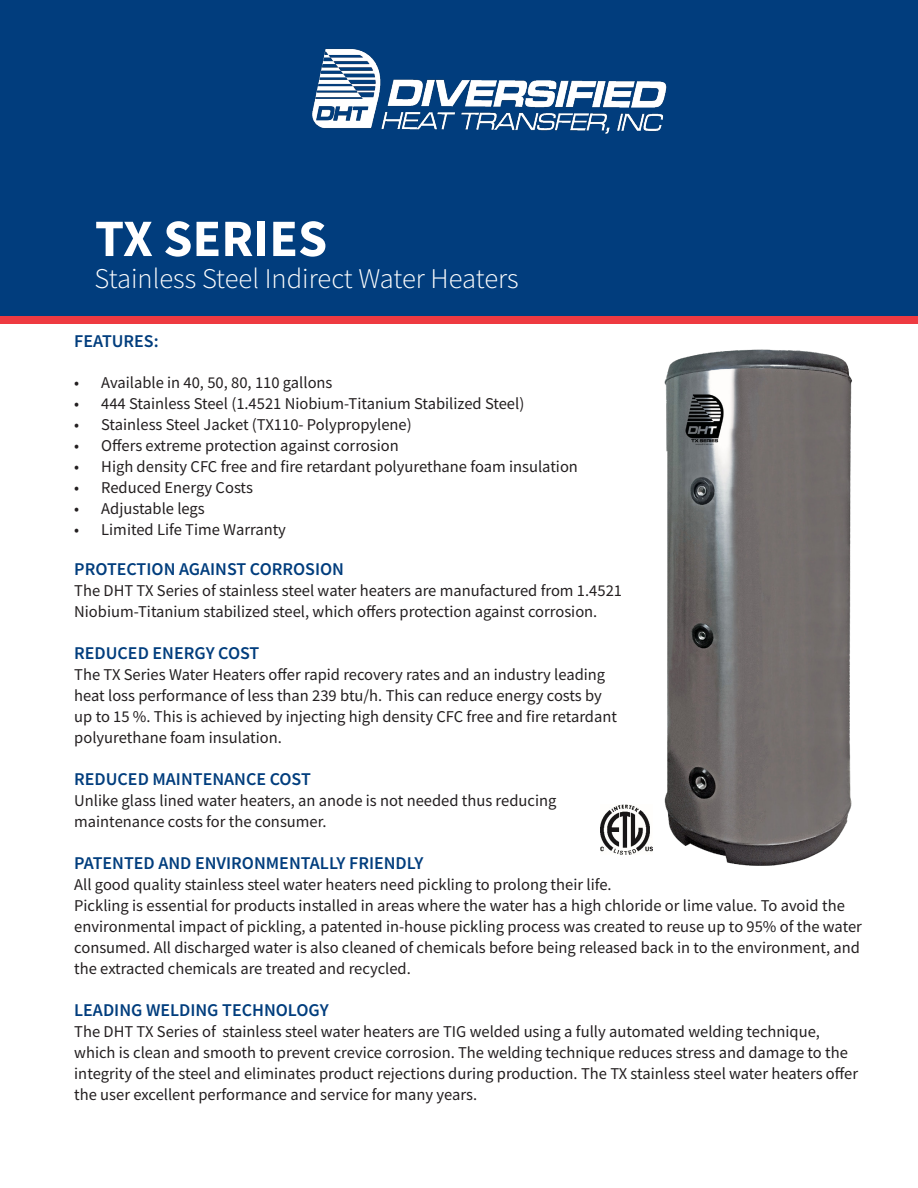
<style>
.page{position:relative;width:918px;height:1188px;background:#fff}
.page>*{position:absolute;margin:0;border:0;box-sizing:border-box;transform-origin:0 0}
.t1{font:700 52.5px "Source Sans Pro";color:#fff}
.t2{font:300 28.5px "Source Sans Pro";color:#fff}
.t3{font:600 18px "Source Sans Pro";color:#013d7d}
.t4{font:16.5px/21px "Source Sans Pro";color:#231f20}
</style>
<div class="page">
<div style="left:0;top:0;width:918px;height:324px;background:#ee3a41"></div>
<div style="left:0;top:0;width:918px;height:316px;background:#013d7d"></div>
<img style="left:312px;top:48px;width:355px;height:86px">
<img style="left:664px;top:349px;width:188px;height:517px">
<img style="left:601px;top:805px;width:52px;height:49px">
<p class="t1" style="left:95px;top:203px;width:234px">TX SERIES</p>
<p class="t2" style="left:94px;top:261px;width:426px">Stainless Steel Indirect Water Heaters</p>
<p class="t3" style="left:74px;top:329px;width:86px">FEATURES:</p>
<p class="t4" style="left:74px;top:372px;width:260px">• Available in 40, 50, 80, 110 gallons</p>
<p class="t4" style="left:74px;top:393px;width:452px">• 444 Stainless Steel (1.4521 Niobium-Titanium Stabilized Steel)</p>
<p class="t4" style="left:74px;top:414px;width:339px">• Stainless Steel Jacket (TX110- Polypropylene)</p>
<p class="t4" style="left:74px;top:435px;width:326px">• Offers extreme protection against corrosion</p>
<p class="t4" style="left:74px;top:456px;width:505px">• High density CFC free and fire retardant polyurethane foam insulation</p>
<p class="t4" style="left:74px;top:477px;width:180px">• Reduced Energy Costs</p>
<p class="t4" style="left:74px;top:498px;width:132px">• Adjustable legs</p>
<p class="t4" style="left:74px;top:519px;width:213px">• Limited Life Time Warranty</p>
<p class="t3" style="left:74px;top:557px;width:271px">PROTECTION AGAINST CORROSION</p>
<p class="t4" style="left:74px;top:580px;width:549px">The DHT TX Series of stainless steel water heaters are manufactured from 1.4521<br>Niobium-Titanium stabilized steel, which offers protection against corrosion.</p>
<p class="t3" style="left:74px;top:641px;width:187px">REDUCED ENERGY COST</p>
<p class="t4" style="left:74px;top:664px;width:544px">The TX Series Water Heaters offer rapid recovery rates and an industry leading heat loss performance of less than 239 btu/h. This can reduce energy costs by up to 15 %. This is achieved by injecting high density CFC free and fire retardant polyurethane foam insulation.</p>
<p class="t3" style="left:74px;top:767px;width:238px">REDUCED MAINTENANCE COST</p>
<p class="t4" style="left:74px;top:790px;width:484px">Unlike glass lined water heaters, an anode is not needed thus reducing maintenance costs for the consumer.</p>
<p class="t3" style="left:74px;top:851px;width:351px">PATENTED AND ENVIRONMENTALLY FRIENDLY</p>
<p class="t4" style="left:74px;top:874px;width:789px">All good quality stainless steel water heaters need pickling to prolong their life.<br>Pickling is essential for products installed in areas where the water has a high chloride or lime value. To avoid the environmental impact of pickling, a patented in-house pickling process was created to reuse up to 95% of the water consumed. All discharged water is also cleaned of chemicals before being released back in to the environment, and the extracted chemicals are treated and recycled.</p>
<p class="t3" style="left:74px;top:998px;width:256px">LEADING WELDING TECHNOLOGY</p>
<p class="t4" style="left:74px;top:1021px;width:785px">The DHT TX Series of stainless steel water heaters are TIG welded using a fully automated welding technique, which is clean and smooth to prevent crevice corrosion. The welding technique reduces stress and damage to the integrity of the steel and eliminates product rejections during production. The TX stainless steel water heaters offer the user excellent performance and service for many years.</p>
</div>
